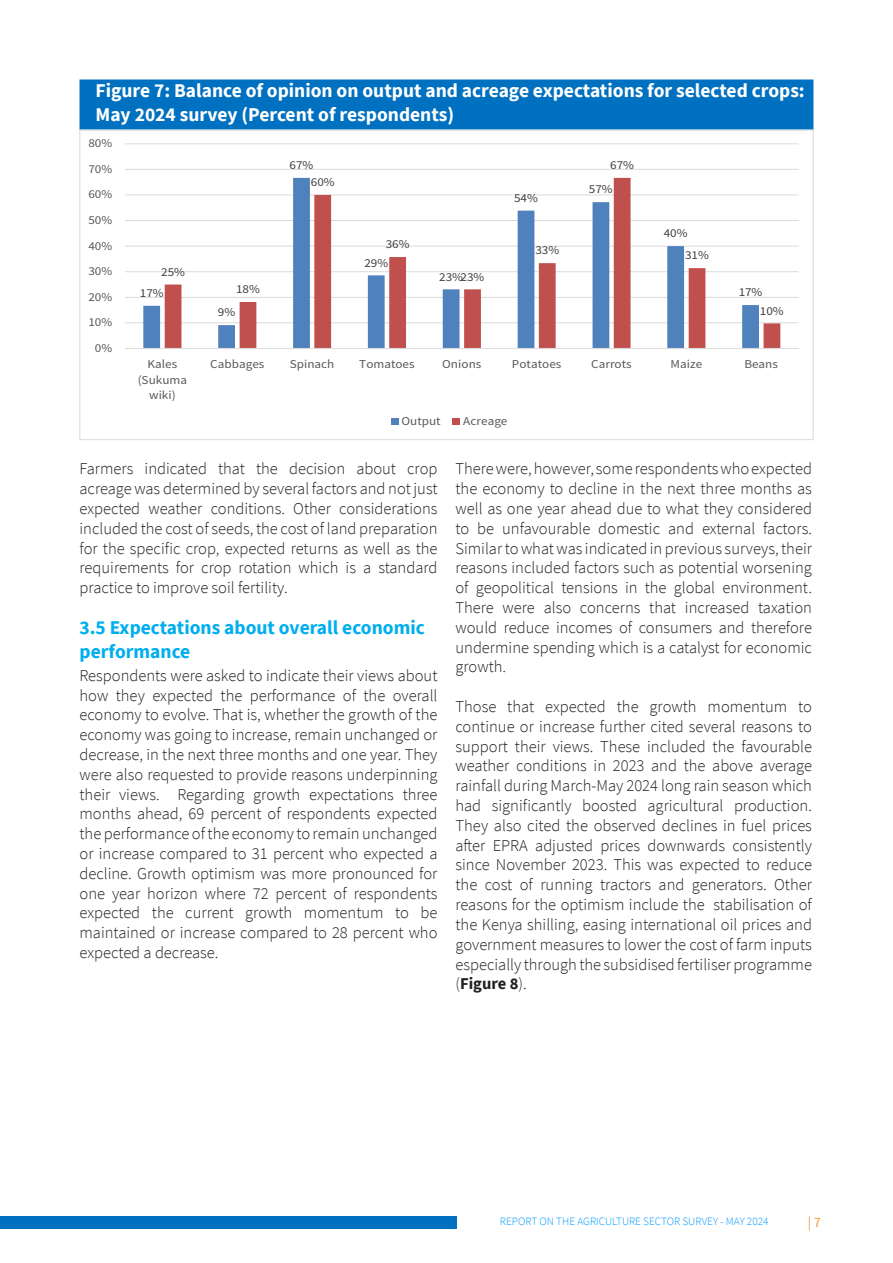
<style>
.page{position:relative;width:893px;height:1263px;background:#fff}
.page>*{position:absolute;margin:0;border:0;box-sizing:border-box;transform-origin:0 0}
.t1{font:700 19.5px/24px "Source Sans Pro";color:#fff}
.t2{font:700 19.5px/24px "Source Sans Pro";color:#00aeef}
.t3{font:300 16.5px/19.8px "Source Sans Pro";color:#231f20;text-align:justify}
.t4{font:14.25px "Source Sans Pro";color:#f89b31}
.t5{font:12.15px/15.3px "Source Sans Pro";color:#595959;text-align:center;scale:1.09 1}
.t6{font:12.15px "Source Sans Pro";letter-spacing:-.005em;color:#404040;scale:1.09 1}
.t7{font:300 11.25px "Source Sans Pro";color:#09f}
.s1{font-weight:700}
</style>
<div class="page">
<div style="left:0;top:1217px;width:457px;height:12px;background:#0070c0"></div>
<div style="left:80px;top:80px;width:733px;height:50px;background:#0070c0;border:3px solid #0070c0"></div>
<hr style="left:125px;top:322px;width:674px;height:1px;background:#d9d9d9">
<hr style="left:125px;top:297px;width:674px;height:1px;background:#d9d9d9">
<hr style="left:125px;top:271px;width:674px;height:1px;background:#d9d9d9">
<hr style="left:125px;top:246px;width:674px;height:1px;background:#d9d9d9">
<hr style="left:125px;top:220px;width:674px;height:1px;background:#d9d9d9">
<hr style="left:125px;top:194px;width:674px;height:1px;background:#d9d9d9">
<hr style="left:125px;top:169px;width:674px;height:1px;background:#d9d9d9">
<hr style="left:125px;top:143px;width:674px;height:1px;background:#d9d9d9">
<svg style="left:143px;top:194px;width:22px;height:154px"></svg>
<svg style="left:165px;top:178px;width:615px;height:170px"></svg>
<hr style="left:125px;top:348px;width:674px;height:1px;background:#d9d9d9">
<div style="left:391px;top:418px;width:7px;height:7px;background:#4f81bd"></div>
<div style="left:453px;top:418px;width:7px;height:7px;background:#c0504d"></div>
<p class="t1" style="left:96px;top:78px;width:711px">Figure 7: Balance of opinion on output and acreage expectations for selected crops:<br>May 2024 survey (Percent of respondents)</p>
<p class="t5" style="left:88px;top:136px;width:23px">80%</p>
<p class="t5" style="left:88px;top:161px;width:23px">70%</p>
<p class="t5" style="left:88px;top:187px;width:23px">60%</p>
<p class="t5" style="left:88px;top:212px;width:23px">50%</p>
<p class="t5" style="left:88px;top:238px;width:23px">40%</p>
<p class="t5" style="left:88px;top:263px;width:23px">30%</p>
<p class="t5" style="left:88px;top:289px;width:23px">20%</p>
<p class="t5" style="left:88px;top:315px;width:23px">10%</p>
<p class="t5" style="left:95px;top:340px;width:17px">0%</p>
<p class="t6" style="left:161px;top:264px;width:23px">25%</p>
<p class="t6" style="left:140px;top:285px;width:23px">17%</p>
<p class="t6" style="left:236px;top:281px;width:23px">18%</p>
<p class="t6" style="left:218px;top:305px;width:17px">9%</p>
<p class="t6" style="left:290px;top:157px;width:23px">67%</p>
<p class="t6" style="left:311px;top:174px;width:23px">60%</p>
<p class="t6" style="left:386px;top:237px;width:23px">36%</p>
<p class="t6" style="left:364px;top:255px;width:23px">29%</p>
<p class="t6" style="left:439px;top:269px;width:23px">23%</p>
<p class="t6" style="left:461px;top:269px;width:23px">23%</p>
<p class="t6" style="left:514px;top:190px;width:23px">54%</p>
<p class="t6" style="left:535px;top:243px;width:23px">33%</p>
<p class="t6" style="left:610px;top:157px;width:23px">67%</p>
<p class="t6" style="left:589px;top:182px;width:23px">57%</p>
<p class="t6" style="left:664px;top:226px;width:23px">40%</p>
<p class="t6" style="left:685px;top:248px;width:23px">31%</p>
<p class="t6" style="left:739px;top:284px;width:23px">17%</p>
<p class="t6" style="left:760px;top:303px;width:23px">10%</p>
<p class="t5" style="left:138px;top:357px;width:47px">Kales (Sukuma wiki)</p>
<p class="t5" style="left:210px;top:357px;width:51px">Cabbages</p>
<p class="t5" style="left:290px;top:357px;width:42px">Spinach</p>
<p class="t5" style="left:359px;top:357px;width:52px">Tomatoes</p>
<p class="t5" style="left:442px;top:357px;width:37px">Onions</p>
<p class="t5" style="left:512px;top:357px;width:47px">Potatoes</p>
<p class="t5" style="left:591px;top:357px;width:39px">Carrots</p>
<p class="t5" style="left:670px;top:357px;width:31px">Maize</p>
<p class="t5" style="left:744px;top:357px;width:32px">Beans</p>
<p class="t5" style="left:401px;top:413px;width:38px">Output</p>
<p class="t5" style="left:463px;top:413px;width:42px">Acreage</p>
<p class="t3" style="left:80px;top:459px;width:359px">Farmers indicated that the decision about crop acreage was determined by several factors and not just expected weather conditions. Other considerations included the cost of seeds, the cost of land preparation for the specific crop, expected returns as well as the requirements for crop rotation which is a standard practice to improve soil fertility.</p>
<p class="t2" style="left:80px;top:615px;width:347px">3.5 Expectations about overall economic performance</p>
<p class="t3" style="left:80px;top:665px;width:359px">Respondents were asked to indicate their views about how they expected the performance of the overall economy to evolve. That is, whether the growth of the economy was going to increase, remain unchanged or decrease, in the next three months and one year. They were also requested to provide reasons underpinning their views. Regarding growth expectations three months ahead, 69 percent of respondents expected the performance of the economy to remain unchanged or increase compared to 31 percent who expected a decline. Growth optimism was more pronounced for one year horizon where 72 percent of respondents expected the current growth momentum to be maintained or increase compared to 28 percent who expected a decrease.</p>
<p class="t3" style="left:455px;top:459px;width:358px">There were, however, some respondents who expected the economy to decline in the next three months as well as one year ahead due to what they considered to be unfavourable domestic and external factors.<br>Similar to what was indicated in previous surveys, their reasons included factors such as potential worsening of geopolitical tensions in the global environment.<br>There were also concerns that increased taxation would reduce incomes of consumers and therefore undermine spending which is a catalyst for economic growth.</p>
<p class="t3" style="left:455px;top:697px;width:358px">Those that expected the growth momentum to continue or increase further cited several reasons to support their views. These included the favourable weather conditions in 2023 and the above average rainfall during March-May 2024 long rain season which had significantly boosted agricultural production.<br>They also cited the observed declines in fuel prices after EPRA adjusted prices downwards consistently since November 2023. This was expected to reduce the cost of running tractors and generators. Other reasons for the optimism include the stabilisation of the Kenya shilling, easing international oil prices and government measures to lower the cost of farm inputs especially through the subsidised fertiliser programme (<span class="s1">Figure 8</span>).</p>
<p class="t7" style="left:500px;top:1214px;width:270px">REPORT ON THE AGRICULTURE SECTOR SURVEY - MAY 2024</p>
<p class="t4" style="left:808px;top:1213px;width:15px">| 7</p>
</div>
